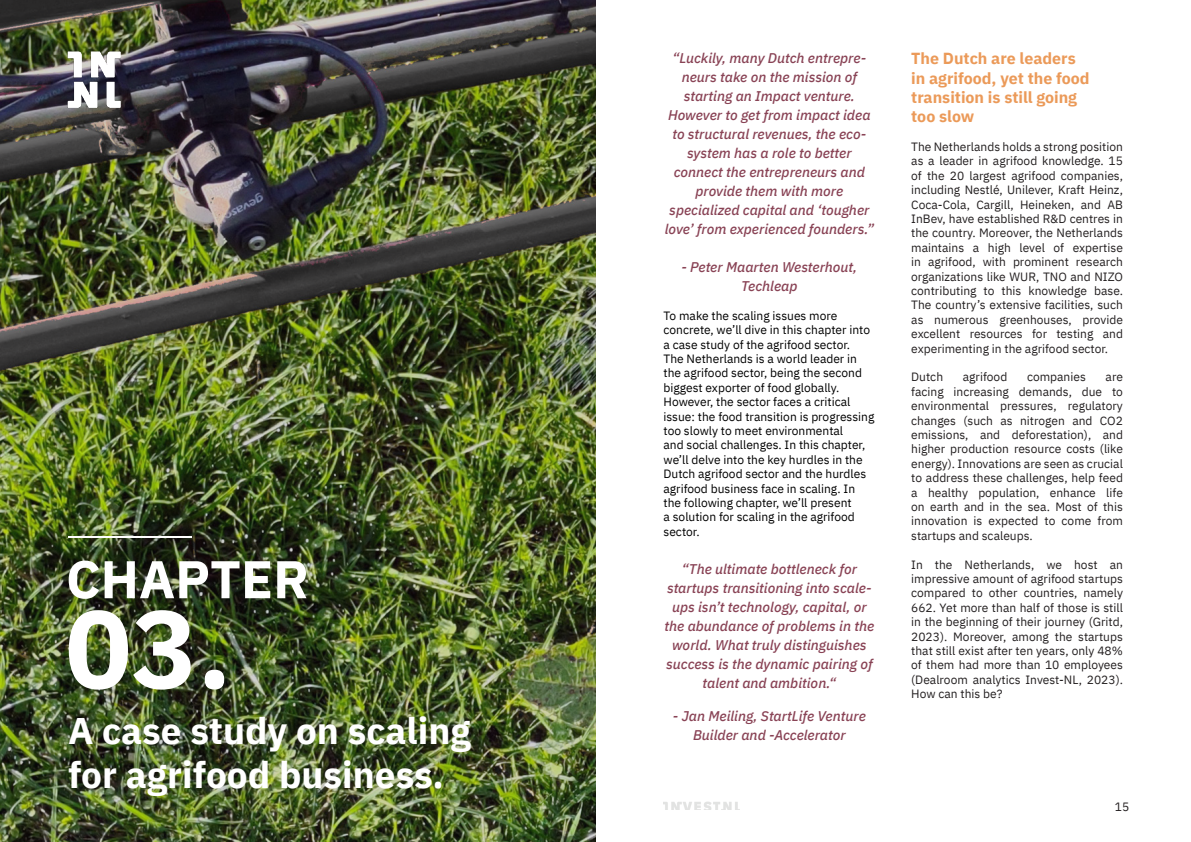
<style>
.page{position:relative;width:1191px;height:842px;background:#fff}
.page>*{position:absolute;margin:0;border:0;box-sizing:border-box;transform-origin:0 0}
.t1{font:700 110px "IBM Plex Sans";color:#fff}
.t2{font:700 53px "IBM Plex Sans";color:#fff}
.t3{font:700 37px/44.4px "IBM Plex Sans";color:#fff}
.t4{font:700 16px/19.2px "IBM Plex Sans";color:#eb9a59}
.t5{font:italic 500 14px/19px "IBM Plex Sans";color:#894355;text-align:center}
.t6{font:12px/14.4px "IBM Plex Sans";color:#231f20;text-align:justify}
.t7{font:12px/14.4px "IBM Plex Sans";color:#000}
</style>
<div class="page">
<img style="left:0;top:0;width:595px;height:842px">
<hr style="left:68px;top:536px;width:123px;height:2px;background:#fff">
<img style="left:63px;top:49px;width:57px;height:61px">
<p class="t2" style="left:66px;top:537px;width:244px">CHAPTER</p>
<p class="t1" style="left:65px;top:562px;width:168px">03.</p>
<p class="t3" style="left:68px;top:705px;width:404px">A case study on scaling for agrifood business.</p>
<p class="t5" style="left:672px;top:47px;width:195px">“Luckily, many Dutch entrepre&shy;neurs take on the mission of starting an Impact venture.</p>
<p class="t5" style="left:668px;top:104px;width:204px">However to get from impact idea to structural revenues, the eco&shy;system has a role to better</p>
<p class="t5" style="left:673px;top:161px;width:193px">connect the entrepreneurs and provide them with more</p>
<p class="t5" style="left:665px;top:199px;width:210px">specialized capital and ‘tougher love’ from experienced founders.”</p>
<p class="t5" style="left:681px;top:256px;width:177px">- Peter Maarten Westerhout,<br>Techleap</p>
<p class="t7" style="left:663px;top:307px;width:175px">To make the scaling issues more</p>
<p class="t7" style="left:663px;top:322px;width:212px">concrete, we’ll dive in this chapter into a case study of the agrifood sector.<br>The Netherlands is a world leader in the agrifood sector, being the second biggest exporter of food globally.<br>However, the sector faces a critical issue: the food transition is progressing too slowly to meet environmental<br>and social challenges. In this chapter, we’ll delve into the key hurdles in the Dutch agrifood sector and the hurdles agrifood business face in scaling. In the following chapter, we’ll present<br>a solution for scaling in the agrifood sector.</p>
<p class="t5" style="left:664px;top:558px;width:211px">“The ultimate bottleneck for startups transitioning into scale&shy;ups isn’t technology, capital, or the abundance of problems in the world. What truly distinguishes success is the dynamic pairing of talent and ambition.“</p>
<p class="t5" style="left:673px;top:706px;width:194px">- Jan Meiling, StartLife Venture<br>Builder and -Accelerator</p>
<p class="t4" style="left:911px;top:48px;width:180px">The Dutch are leaders in agrifood, yet the food transition is still going</p>
<p class="t4" style="left:911px;top:105px;width:65px">too slow</p>
<p class="t6" style="left:911px;top:138px;width:213px">The Netherlands holds a strong position as a leader in agrifood knowledge. 15 of the 20 largest agrifood companies, including Nestlé, Unilever, Kraft Heinz, Coca-Cola, Cargill, Heineken, and AB InBev, have established R&amp;D centres in the country. Moreover, the Netherlands maintains a high level of expertise in agrifood, with prominent research organizations like WUR, TNO and NIZO contributing to this knowledge base.<br>The country’s extensive facilities, such as numerous greenhouses, provide excellent resources for testing and experimenting in the agrifood sector.</p>
<p class="t6" style="left:911px;top:369px;width:33px">Dutch</p>
<p class="t6" style="left:963px;top:369px;width:46px">agrifood</p>
<p class="t6" style="left:1027px;top:369px;width:60px">companies</p>
<p class="t6" style="left:911px;top:369px;width:213px;text-indent:194px">are facing increasing demands, due to environmental pressures, regulatory changes (such as nitrogen and CO2 emissions, and deforestation), and higher production resource costs (like energy). Innovations are seen as crucial to address these challenges, help feed a healthy population, enhance life on earth and in the sea. Most of this innovation is expected to come from startups and scaleups.</p>
<p class="t6" style="left:911px;top:556px;width:213px">In the Netherlands, we host an impressive amount of agrifood startups compared to other countries, namely 662. Yet more than half of those is still in the beginning of their journey (Gritd, 2023). Moreover, among the startups that still exist after ten years, only 48% of them had more than 10 employees (Dealroom analytics Invest-NL, 2023).<br>How can this be?</p>
<p class="t6" style="left:1114px;top:798px;width:16px">15</p>
</div>
